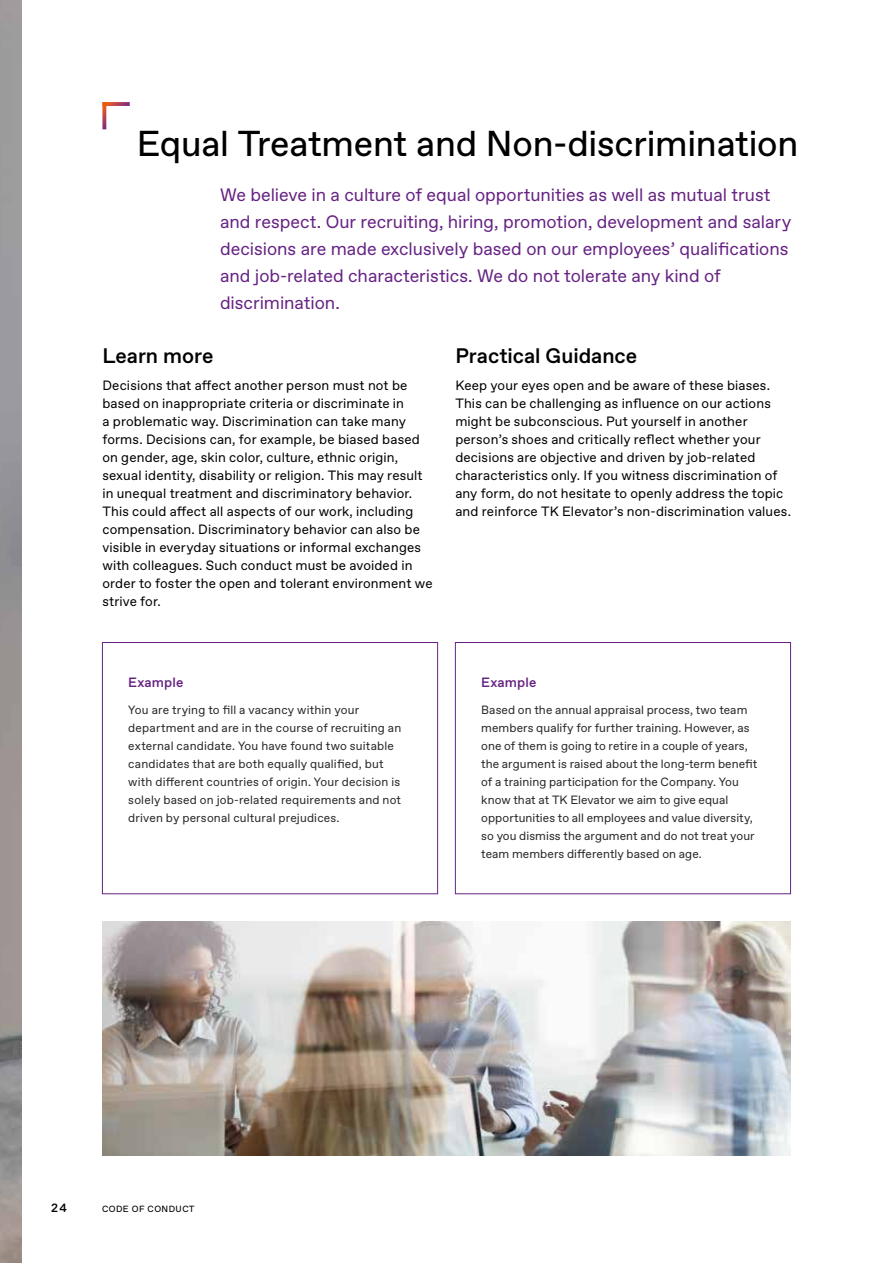
<style>
.page{position:relative;width:893px;height:1263px;background:#fff}
.page>*{position:absolute;margin:0;border:0;box-sizing:border-box;transform-origin:0 0}
.t1{font:36px "TKE Type";letter-spacing:-.01em;color:#000}
.t2{font:500 21px "TKE Type";color:#000}
.t3{font:18px/27px "TKE Type";color:#662383}
.t4{font:13.5px/18px "TKE Type";letter-spacing:.01em;color:#000}
.t5{font:500 13.5px "TKE Type";letter-spacing:.01em;color:#662383}
.t6{font:12px/18px "TKE Type";letter-spacing:.01em;color:#282827}
.t7{font:500 12px "TKE Type";color:#000}
.t8{font:9px "TKE Type";letter-spacing:.05em;color:#000}
</style>
<div class="page">
<img style="left:0;top:0;width:21px;height:1263px">
<svg style="left:102px;top:106px;width:4px;height:23px"></svg>
<svg style="left:102px;top:102px;width:28px;height:4px"></svg>
<div style="left:102px;top:642px;width:336px;height:252px;border:1px solid #662383"></div>
<div style="left:455px;top:642px;width:336px;height:252px;border:1px solid #662383"></div>
<img style="left:102px;top:921px;width:689px;height:234px">
<h1 class="t1" style="left:137px;top:123px;width:663px">Equal Treatment and Non-discrimination</h1>
<p class="t3" style="left:220px;top:182px;width:573px">We believe in a culture of equal opportunities as well as mutual trust and respect. Our recruiting, hiring, promotion, development and salary decisions are made exclusively based on our employees’ qualifications and job-related characteristics. We do not tolerate any kind of discrimination.</p>
<h2 class="t2" style="left:102px;top:343px;width:113px">Learn more</h2>
<p class="t4" style="left:102px;top:377px;width:332px">Decisions that affect another person must not be based on inappropriate criteria or discriminate in<br>a problematic way. Discrimination can take many forms. Decisions can, for example, be biased based on gender, age, skin color, culture, ethnic origin, sexual identity, disability or religion. This may result in unequal treatment and discriminatory behavior.<br>This could affect all aspects of our work, including compensation. Discriminatory behavior can also be visible in everyday situations or informal exchanges with colleagues. Such conduct must be avoided in order to foster the open and tolerant environment we strive for.</p>
<h2 class="t2" style="left:455px;top:343px;width:183px">Practical Guidance</h2>
<p class="t4" style="left:455px;top:377px;width:337px">Keep your eyes open and be aware of these biases.<br>This can be challenging as influence on our actions might be subconscious. Put yourself in another person’s shoes and critically reflect whether your decisions are objective and driven by job-related characteristics only. If you witness discrimination of any form, do not hesitate to openly address the topic and reinforce TK Elevator’s non-discrimination values.</p>
<p class="t5" style="left:128px;top:674px;width:57px">Example</p>
<p class="t6" style="left:128px;top:701px;width:274px">You are trying to fill a vacancy within your department and are in the course of recruiting an external candidate. You have found two suitable candidates that are both equally qualified, but with different countries of origin. Your decision is solely based on job-related requirements and not driven by personal cultural prejudices.</p>
<p class="t5" style="left:481px;top:674px;width:57px">Example</p>
<p class="t6" style="left:481px;top:701px;width:278px">Based on the annual appraisal process, two team members qualify for further training. However, as one of them is going to retire in a couple of years, the argument is raised about the long-term benefit of a training participation for the Company. You know that at TK Elevator we aim to give equal opportunities to all employees and value diversity, so you dismiss the argument and do not treat your team members differently based on age.</p>
<p class="t7" style="left:51px;top:1201px;width:17px">24</p>
<p class="t8" style="left:102px;top:1203px;width:94px">CODE OF CONDUCT</p>
</div>
